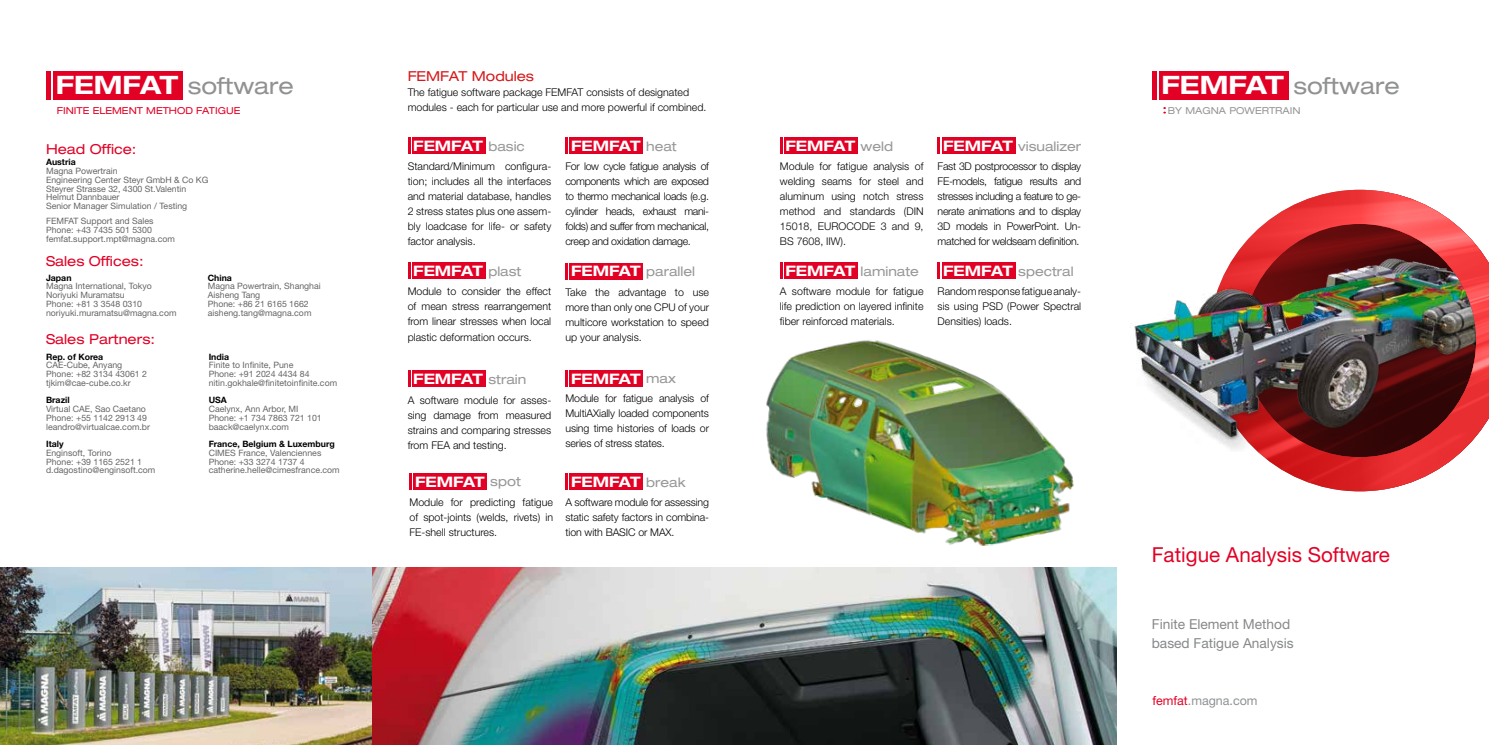
<style>
.page{position:relative;width:1489px;height:745px;background:#fff}
.page>*{position:absolute;margin:0;border:0;box-sizing:border-box;transform-origin:0 0}
.t1{font:expanded 23px "Helvetica Neue LT Pro";color:#8f9193}
.t2{font:20.62px "Helvetica Neue LT Pro";color:#e20025}
.t3{font:700 expanded 14.5px "Helvetica Neue LT Pro";color:#fff}
.t4{font:13.75px/18.8px "Helvetica Neue LT Pro";color:#87888a}
.t5{font:expanded 13.75px "Helvetica Neue LT Pro";color:#e20025}
.t6{font:expanded 13.75px "Helvetica Neue LT Pro";color:#d41a1c}
.t7{font:expanded 13.12px "Helvetica Neue LT Pro";color:#989797}
.t8{font:12.5px "Helvetica Neue LT Pro";color:#8f9193}
.t9{font:300 10.62px/15px "Helvetica Neue LT Pro";color:#000;text-align:justify}
.t10{font:expanded 9.62px "Helvetica Neue LT Pro";color:#e20025}
.t11{font:expanded 9.62px "Helvetica Neue LT Pro";color:#989797}
.t12{font:8.75px/8.8px "Helvetica Neue LT Pro";color:#646567}
.t13{font:700 8.75px "Helvetica Neue LT Pro";color:#000}
.s1{font-weight:700;font-size:25.38px;color:#fff}
.s2{font-weight:400;font-size:13.12px;color:#989797}
.s3{font-weight:700;font-size:14.5px;color:#fff}
.s4{color:#e20025}
</style>
<div class="page">
<img style="left:0;top:567px;width:1116px;height:177px">
<img style="left:766px;top:340px;width:308px;height:206px">
<div style="left:53px;top:71px;width:130px;height:29px;background:#e20025"></div>
<div style="left:46px;top:71px;width:5px;height:29px;background:#e20025"></div>
<div style="left:412px;top:137px;width:73px;height:17px;background:#e20025"></div>
<hr style="left:407px;top:137px;width:3px;height:17px;background:#e20025">
<div style="left:412px;top:262px;width:73px;height:17px;background:#e20025"></div>
<hr style="left:407px;top:262px;width:3px;height:17px;background:#e20025">
<div style="left:569px;top:370px;width:74px;height:16px;background:#e20025"></div>
<hr style="left:565px;top:370px;width:3px;height:16px;background:#e20025">
<div style="left:784px;top:137px;width:73px;height:17px;background:#e20025"></div>
<svg style="left:780px;top:137px;width:2px;height:17px"></svg>
<div style="left:569px;top:137px;width:74px;height:17px;background:#e20025"></div>
<hr style="left:565px;top:137px;width:3px;height:17px;background:#e20025">
<div style="left:569px;top:263px;width:74px;height:16px;background:#e20025"></div>
<hr style="left:565px;top:263px;width:3px;height:16px;background:#e20025">
<div style="left:412px;top:370px;width:73px;height:17px;background:#e20025"></div>
<hr style="left:407px;top:370px;width:3px;height:17px;background:#e20025">
<div style="left:941px;top:137px;width:74px;height:17px;background:#e20025"></div>
<hr style="left:937px;top:137px;width:3px;height:17px;background:#e20025">
<div style="left:941px;top:262px;width:74px;height:17px;background:#e20025"></div>
<hr style="left:937px;top:262px;width:3px;height:17px;background:#e20025">
<div style="left:784px;top:262px;width:73px;height:17px;background:#e20025"></div>
<svg style="left:780px;top:262px;width:2px;height:17px"></svg>
<div style="left:413px;top:473px;width:74px;height:16px;background:#e20025"></div>
<hr style="left:409px;top:473px;width:3px;height:16px;background:#e20025">
<div style="left:569px;top:473px;width:74px;height:16px;background:#e20025"></div>
<hr style="left:565px;top:473px;width:3px;height:16px;background:#e20025">
<img style="left:1238px;top:190px;width:109px;height:301px">
<div style="left:1158px;top:71px;width:130px;height:29px;background:#e20025"></div>
<div style="left:1151px;top:71px;width:5px;height:29px;background:#e20025"></div>
<img style="left:1134px;top:251px;width:213px;height:234px">
<img style="left:1347px;top:190px;width:141px;height:301px">
<h1 class="t1" style="left:56px;top:71px;width:240px"><span class="s1">FEMFAT</span> software</h1>
<p class="t10" style="left:57px;top:104px;width:185px">FINITE ELEMENT METHOD FATIGUE</p>
<p class="t5" style="left:46px;top:140px;width:92px">Head Office:</p>
<p class="t13" style="left:46px;top:157px;width:31px">Austria</p>
<p class="t12" style="left:46px;top:166px;width:164px">Magna Powertrain<br>Engineering Center Steyr GmbH &amp; Co KG<br>Steyrer Strasse 32, 4300 St.Valentin<br>Helmut Dannbauer<br>Senior Manager Simulation / Testing</p>
<p class="t12" style="left:46px;top:216px;width:130px">FEMFAT Support and Sales<br>Phone: +43 7435 501 5300 femfat.support.mpt@magna.com</p>
<p class="t13" style="left:46px;top:272px;width:27px">Japan</p>
<p class="t12" style="left:46px;top:281px;width:132px">Magna International, Tokyo<br>Noriyuki Muramatsu<br>Phone: +81 3 3548 0310 noriyuki.muramatsu@magna.com</p>
<p class="t5" style="left:46px;top:252px;width:99px">Sales Offices:</p>
<p class="t13" style="left:208px;top:272px;width:26px">China</p>
<p class="t12" style="left:208px;top:281px;width:114px">Magna Powertrain, Shanghai<br>Aisheng Tang<br>Phone: +86 21 6165 1662 aisheng.tang@magna.com</p>
<p class="t5" style="left:46px;top:330px;width:111px">Sales Partners:</p>
<p class="t13" style="left:46px;top:350px;width:59px">Rep. of Korea</p>
<p class="t12" style="left:46px;top:360px;width:102px">CAE-Cube, Anyang<br>Phone: +82 3134 43061 2 tjkim@cae-cube.co.kr</p>
<p class="t13" style="left:46px;top:394px;width:25px">Brazil</p>
<p class="t12" style="left:46px;top:404px;width:105px">Virtual CAE, Sao Caetano<br>Phone: +55 1142 2913 49 leandro@virtualcae.com.br</p>
<p class="t13" style="left:46px;top:438px;width:19px">Italy</p>
<p class="t12" style="left:46px;top:448px;width:111px">Enginsoft, Torino<br>Phone: +39 1165 2521 1 d.dagostino@enginsoft.com</p>
<p class="t13" style="left:209px;top:350px;width:22px">India</p>
<p class="t12" style="left:209px;top:360px;width:130px">Finite to Infinite, Pune<br>Phone: +91 2024 4434 84 nitin.gokhale@finitetoinfinite.com</p>
<p class="t13" style="left:209px;top:394px;width:20px">USA</p>
<p class="t12" style="left:209px;top:404px;width:115px">Caelynx, Ann Arbor, MI<br>Phone: +1 734 7863 721 101 baack@caelynx.com</p>
<p class="t13" style="left:209px;top:438px;width:128px">France, Belgium &amp; Luxemburg</p>
<p class="t12" style="left:209px;top:448px;width:132px">CIMES France, Valenciennes<br>Phone: +33 3274 1737 4 catherine.helle@cimesfrance.com</p>
<p class="t6" style="left:407px;top:67px;width:128px">FEMFAT Modules</p>
<p class="t9" style="left:407px;top:84px;width:300px">The fatigue software package FEMFAT consists of designated modules - each for particular use and more powerful if combined.</p>
<h3 class="t3" style="left:413px;top:136px;width:113px">FEMFAT <span class="s2">basic</span></h3>
<p class="t9" style="left:407px;top:159px;width:145px">Standard/Minimum configura&shy;tion; includes all the interfaces and material database, handles 2 stress states plus one assem&shy;bly loadcase for life- or safety factor analysis.</p>
<h3 class="t3" style="left:413px;top:261px;width:110px">FEMFAT <span class="s2">plast</span></h3>
<p class="t9" style="left:407px;top:284px;width:145px">Module to consider the effect of mean stress rearrangement from linear stresses when local plastic deformation occurs.</p>
<h3 class="t3" style="left:571px;top:368px;width:106px">FEMFAT <span class="s2">max</span></h3>
<p class="t9" style="left:565px;top:390px;width:145px">Module for fatigue analysis of MultiAXially loaded components using time histories of loads or series of stress states.</p>
<h3 class="t3" style="left:571px;top:136px;width:107px">FEMFAT <span class="s2">heat</span></h3>
<p class="t9" style="left:565px;top:159px;width:145px">For low cycle fatigue analysis of components which are exposed to thermo mechanical loads (e.g. cylinder heads, exhaust mani&shy;folds) and suffer from mechanical, creep and oxidation damage.</p>
<p class="t7" style="left:571px;top:263px;width:125px"><span class="s3">FEMFAT</span> parallel</p>
<p class="t9" style="left:565px;top:284px;width:145px">Take the advantage to use more than only one CPU of your multicore workstation to speed up your analysis.</p>
<h3 class="t3" style="left:413px;top:369px;width:115px">FEMFAT <span class="s2">strain</span></h3>
<p class="t9" style="left:407px;top:392px;width:145px">A software module for asses&shy;sing damage from measured strains and comparing stresses from FEA and testing.</p>
<h3 class="t3" style="left:415px;top:471px;width:107px">FEMFAT <span class="s2">spot</span></h3>
<p class="t9" style="left:409px;top:494px;width:145px">Module for predicting fatigue of spot-joints (welds, rivets) in FE-shell structures.</p>
<h3 class="t3" style="left:571px;top:472px;width:116px">FEMFAT <span class="s2">break</span></h3>
<p class="t9" style="left:565px;top:494px;width:145px">A software module for assessing static safety factors in combina&shy;tion with BASIC or MAX.</p>
<h3 class="t3" style="left:785px;top:136px;width:109px">FEMFAT <span class="s2">weld</span></h3>
<p class="t9" style="left:780px;top:159px;width:145px">Module for fatigue analysis of welding seams for steel and aluminum using notch stress method and standards (DIN 15018, EUROCODE 3 and 9, BS 7608, IIW).</p>
<p class="t7" style="left:785px;top:262px;width:135px"><span class="s3">FEMFAT</span> laminate</p>
<p class="t9" style="left:780px;top:284px;width:145px">A software module for fatigue life prediction on layered infinite fiber reinforced materials.</p>
<p class="t7" style="left:943px;top:137px;width:140px"><span class="s3">FEMFAT</span> visualizer</p>
<p class="t9" style="left:937px;top:159px;width:145px">Fast 3D postprocessor to display FE-models, fatigue results and stresses including a feature to ge&shy;nerate animations and to display 3D models in PowerPoint. Un&shy;matched for weldseam definition.</p>
<p class="t7" style="left:943px;top:262px;width:132px"><span class="s3">FEMFAT</span> spectral</p>
<p class="t9" style="left:937px;top:284px;width:145px">Random response fatigue analy&shy;sis using PSD (Power Spectral Densities) loads.</p>
<h1 class="t1" style="left:1161px;top:71px;width:240px"><span class="s1">FEMFAT</span> software</h1>
<p class="t11" style="left:1167px;top:105px;width:134px">BY MAGNA POWERTRAIN</p>
<h2 class="t2" style="left:1151px;top:541px;width:239px">Fatigue Analysis Software</h2>
<p class="t4" style="left:1151px;top:613px;width:143px">Finite Element Method based Fatigue Analysis</p>
<p class="t8" style="left:1152px;top:692px;width:107px"><span class="s4">femfat</span>.magna.com</p>
</div>
